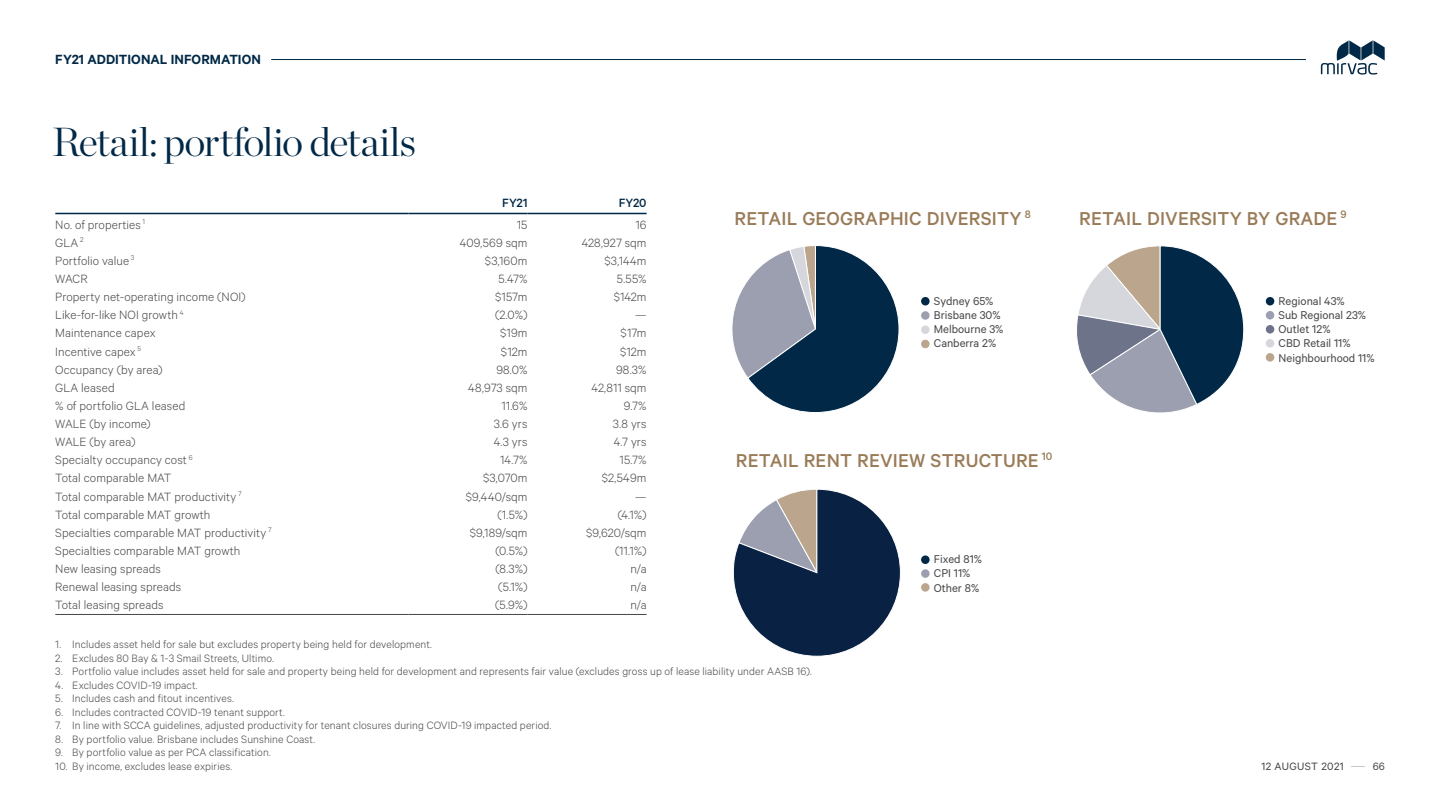
<style>
.page{position:relative;width:1440px;height:810px;background:#fff}
.page>*{position:absolute;margin:0;border:0;box-sizing:border-box;transform-origin:0 0}
.t1{font:300 40.5px "Chronicle Display";letter-spacing:-.02em;color:#012846}
.t2{font:500 21px "Calibre";letter-spacing:.01em;color:#997b58}
.t3{font:600 15px "Calibre";letter-spacing:.01em;color:#012846}
.t4{font:300 13.5px "Calibre";letter-spacing:.005em;color:#464547}
.t5{font:500 13.5px "Calibre";color:#012846}
.t6{font:12.75px/14.2px "Calibre";color:#464547}
.t7{font:300 12px "Calibre";letter-spacing:.01em;color:#464547}
.t8{font:12px "Calibre";letter-spacing:.03em;color:#464547}
.s1{color:#b2b5b6}
</style>
<div class="page">
<hr style="left:55px;top:614px;width:353px;height:1px;background:#464547">
<hr style="left:408px;top:614px;width:119px;height:1px;background:#464547">
<hr style="left:527px;top:614px;width:119px;height:1px;background:#464547">
<hr style="left:55px;top:213px;width:353px;height:1px;background:#012846">
<hr style="left:408px;top:213px;width:119px;height:1px;background:#012846">
<hr style="left:527px;top:213px;width:119px;height:1px;background:#012846">
<svg style="left:1077px;top:245px;width:167px;height:168px"></svg>
<div style="left:1265px;top:297px;width:9px;height:8px;background:#012846;border-radius:50%"></div>
<div style="left:1265px;top:311px;width:9px;height:9px;background:#9c9faf;border-radius:50%"></div>
<div style="left:1265px;top:325px;width:9px;height:9px;background:#6d7389;border-radius:50%"></div>
<div style="left:1265px;top:339px;width:9px;height:9px;background:#d6d6dd;border-radius:50%"></div>
<div style="left:1265px;top:353px;width:9px;height:9px;background:#bba58c;border-radius:50%"></div>
<svg style="left:732px;top:245px;width:167px;height:168px"></svg>
<div style="left:921px;top:297px;width:8px;height:8px;background:#012846;border-radius:50%"></div>
<div style="left:921px;top:311px;width:8px;height:9px;background:#9c9faf;border-radius:50%"></div>
<div style="left:921px;top:325px;width:8px;height:9px;background:#d6d6dd;border-radius:50%"></div>
<div style="left:921px;top:340px;width:8px;height:8px;background:#bba58c;border-radius:50%"></div>
<svg style="left:733px;top:489px;width:167px;height:167px"></svg>
<div style="left:921px;top:555px;width:8px;height:9px;background:#012846;border-radius:50%"></div>
<div style="left:921px;top:569px;width:8px;height:9px;background:#9c9faf;border-radius:50%"></div>
<div style="left:921px;top:583px;width:8px;height:9px;background:#bba58c;border-radius:50%"></div>
<svg style="left:1320px;top:40px;width:64px;height:35px"></svg>
<hr style="left:271px;top:59px;width:1034px;height:1px;background:#012846">
<p class="t3" style="left:55px;top:51px;width:207px">FY21 ADDITIONAL INFORMATION</p>
<h1 class="t1" style="left:52px;top:111px;width:365px">Retail: portfolio details</h1>
<p class="t5" style="left:502px;top:195px;width:27px">FY21</p>
<p class="t5" style="left:618px;top:195px;width:29px">FY20</p>
<p class="t4" style="left:55px;top:217px;width:91px">No. of properties <sup>1</sup></p>
<p class="t4" style="left:517px;top:217px;width:12px">15</p>
<p class="t4" style="left:635px;top:217px;width:13px">16</p>
<p class="t4" style="left:55px;top:235px;width:30px">GLA <sup>2</sup></p>
<p class="t4" style="left:459px;top:235px;width:69px">409,569 sqm</p>
<p class="t4" style="left:582px;top:235px;width:66px">428,927 sqm</p>
<p class="t4" style="left:55px;top:253px;width:81px">Portfolio value <sup>3</sup></p>
<p class="t4" style="left:485px;top:253px;width:44px">$3,160m</p>
<p class="t4" style="left:604px;top:253px;width:44px">$3,144m</p>
<p class="t4" style="left:55px;top:271px;width:34px">WACR</p>
<p class="t4" style="left:498px;top:271px;width:30px">5.47%</p>
<p class="t4" style="left:617px;top:271px;width:31px">5.55%</p>
<p class="t4" style="left:55px;top:289px;width:192px">Property net-operating income (NOI)</p>
<p class="t4" style="left:495px;top:289px;width:34px">$157m</p>
<p class="t4" style="left:613px;top:289px;width:34px">$142m</p>
<p class="t4" style="left:55px;top:307px;width:130px">Like-for-like NOI growth <sup>4</sup></p>
<p class="t4" style="left:495px;top:307px;width:34px">(2.0%)</p>
<p class="t4" style="left:635px;top:307px;width:13px">—</p>
<p class="t4" style="left:55px;top:325px;width:102px">Maintenance capex</p>
<p class="t4" style="left:500px;top:325px;width:29px">$19m</p>
<p class="t4" style="left:620px;top:325px;width:27px">$17m</p>
<p class="t4" style="left:55px;top:344px;width:87px">Incentive capex <sup>5</sup></p>
<p class="t4" style="left:501px;top:343px;width:28px">$12m</p>
<p class="t4" style="left:620px;top:343px;width:28px">$12m</p>
<p class="t4" style="left:55px;top:362px;width:109px">Occupancy (by area)</p>
<p class="t4" style="left:496px;top:362px;width:33px">98.0%</p>
<p class="t4" style="left:616px;top:362px;width:32px">98.3%</p>
<p class="t4" style="left:55px;top:380px;width:61px">GLA leased</p>
<p class="t4" style="left:468px;top:380px;width:61px">48,973 sqm</p>
<p class="t4" style="left:591px;top:380px;width:56px">42,811 sqm</p>
<p class="t4" style="left:55px;top:398px;width:132px">% of portfolio GLA leased</p>
<p class="t4" style="left:501px;top:398px;width:28px">11.6%</p>
<p class="t4" style="left:624px;top:398px;width:24px">9.7%</p>
<p class="t4" style="left:55px;top:416px;width:97px">WALE (by income)</p>
<p class="t4" style="left:494px;top:416px;width:35px">3.6 yrs</p>
<p class="t4" style="left:613px;top:416px;width:35px">3.8 yrs</p>
<p class="t4" style="left:55px;top:434px;width:82px">WALE (by area)</p>
<p class="t4" style="left:493px;top:434px;width:35px">4.3 yrs</p>
<p class="t4" style="left:613px;top:434px;width:34px">4.7 yrs</p>
<p class="t4" style="left:55px;top:452px;width:139px">Specialty occupancy cost <sup>6</sup></p>
<p class="t4" style="left:500px;top:452px;width:29px">14.7%</p>
<p class="t4" style="left:619px;top:452px;width:29px">15.7%</p>
<p class="t4" style="left:55px;top:470px;width:118px">Total comparable MAT</p>
<p class="t4" style="left:483px;top:470px;width:46px">$3,070m</p>
<p class="t4" style="left:602px;top:470px;width:46px">$2,549m</p>
<p class="t4" style="left:55px;top:489px;width:188px">Total comparable MAT productivity <sup>7</sup></p>
<p class="t4" style="left:466px;top:489px;width:63px">$9,440/sqm</p>
<p class="t4" style="left:635px;top:489px;width:13px">—</p>
<p class="t4" style="left:55px;top:507px;width:157px">Total comparable MAT growth</p>
<p class="t4" style="left:497px;top:507px;width:31px">(1.5%)</p>
<p class="t4" style="left:618px;top:507px;width:30px">(4.1%)</p>
<p class="t4" style="left:55px;top:525px;width:218px">Specialties comparable MAT productivity <sup>7</sup></p>
<p class="t4" style="left:470px;top:525px;width:59px">$9,189/sqm</p>
<p class="t4" style="left:586px;top:525px;width:62px">$9,620/sqm</p>
<p class="t4" style="left:55px;top:543px;width:187px">Specialties comparable MAT growth</p>
<p class="t4" style="left:495px;top:543px;width:34px">(0.5%)</p>
<p class="t4" style="left:615px;top:543px;width:33px">(11.1%)</p>
<p class="t4" style="left:55px;top:561px;width:107px">New leasing spreads</p>
<p class="t4" style="left:495px;top:561px;width:34px">(8.3%)</p>
<p class="t4" style="left:630px;top:561px;width:18px">n/a</p>
<p class="t4" style="left:55px;top:579px;width:127px">Renewal leasing spreads</p>
<p class="t4" style="left:498px;top:579px;width:31px">(5.1%)</p>
<p class="t4" style="left:630px;top:579px;width:18px">n/a</p>
<p class="t4" style="left:55px;top:597px;width:110px">Total leasing spreads</p>
<p class="t4" style="left:495px;top:597px;width:34px">(5.9%)</p>
<p class="t4" style="left:630px;top:597px;width:18px">n/a</p>
<h2 class="t2" style="left:734px;top:206px;width:298px">RETAIL GEOGRAPHIC DIVERSITY <sup>8</sup></h2>
<p class="t6" style="left:933px;top:293px;width:71px">Sydney 65%<br>Brisbane 30%<br>Melbourne 3%<br>Canberra 2%</p>
<h2 class="t2" style="left:736px;top:449px;width:318px">RETAIL RENT REVIEW STRUCTURE <sup>10</sup></h2>
<p class="t6" style="left:933px;top:552px;width:50px">Fixed 81%<br>CPI 11%<br>Other 8%</p>
<p class="t7" style="left:55px;top:637px;width:378px">1. Includes asset held for sale but excludes property being held for development.</p>
<p class="t7" style="left:55px;top:651px;width:220px">2. Excludes 80 Bay &amp; 1-3 Smail Streets, Ultimo.</p>
<p class="t7" style="left:55px;top:664px;width:758px">3. Portfolio value includes asset held for sale and property being held for development and represents fair value (excludes gross up of lease liability under AASB 16).</p>
<p class="t7" style="left:55px;top:678px;width:144px">4. Excludes COVID-19 impact.</p>
<p class="t7" style="left:55px;top:691px;width:180px">5. Includes cash and fitout incentives.</p>
<p class="t7" style="left:55px;top:705px;width:231px">6. Includes contracted COVID-19 tenant support.</p>
<p class="t7" style="left:55px;top:718px;width:497px">7. In line with SCCA guidelines, adjusted productivity for tenant closures during COVID-19 impacted period.</p>
<p class="t7" style="left:55px;top:732px;width:261px">8. By portfolio value. Brisbane includes Sunshine Coast.</p>
<p class="t7" style="left:55px;top:745px;width:217px">9. By portfolio value as per PCA classification.</p>
<p class="t7" style="left:55px;top:759px;width:178px">10. By income, excludes lease expiries.</p>
<h2 class="t2" style="left:1079px;top:206px;width:269px">RETAIL DIVERSITY BY GRADE <sup>9</sup></h2>
<p class="t6" style="left:1278px;top:293px;width:98px">Regional 43%<br>Sub Regional 23%<br>Outlet 12%<br>CBD Retail 11%<br>Neighbourhood 11%</p>
<p class="t8" style="left:1261px;top:759px;width:125px">12 AUGUST 2021 <span class="s1">—</span> 66</p>
</div>
